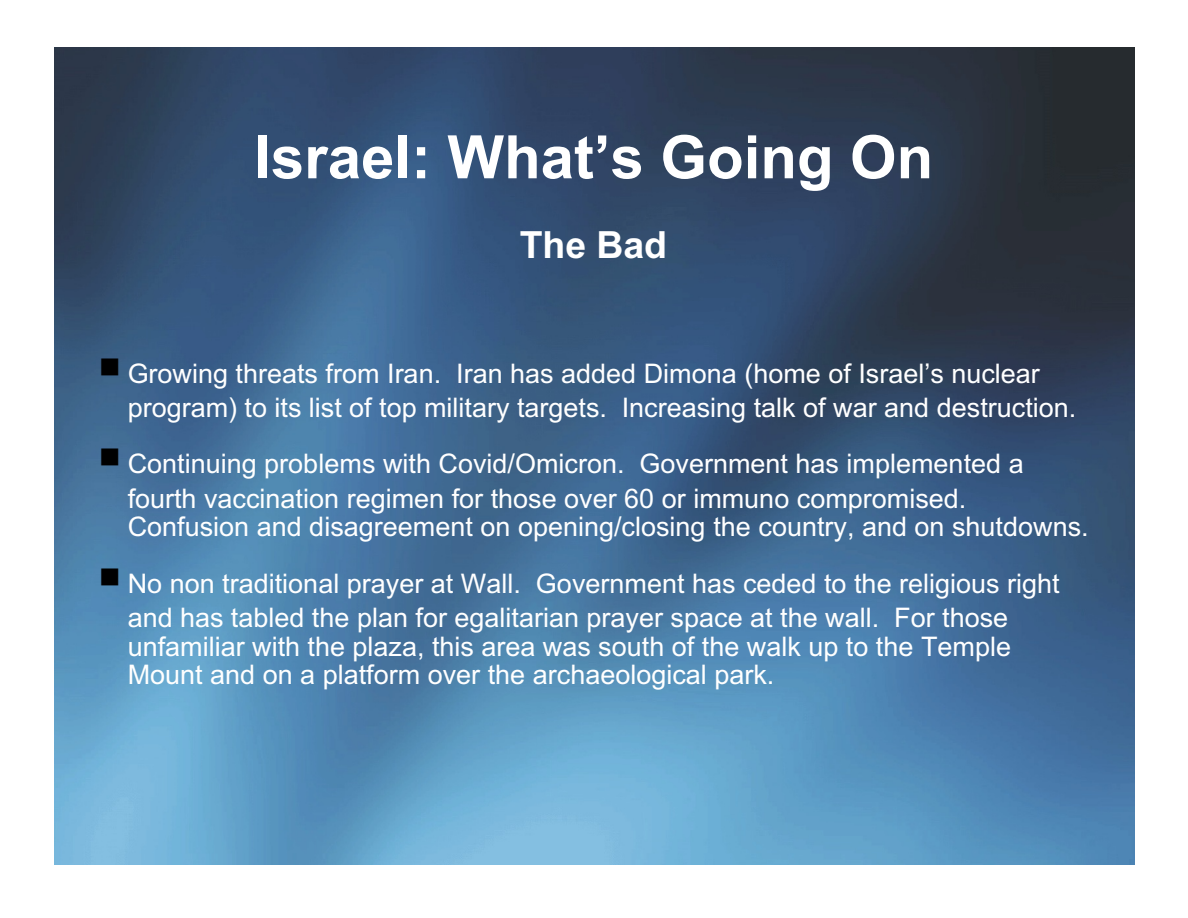
<style>
.page{position:relative;width:1188px;height:918px;background:#fff}
.page>*{position:absolute;margin:0;border:0;box-sizing:border-box;transform-origin:0 0}
.t1{font:700 60px "Arial";color:#fff}
.t2{font:700 37.5px "Arial";color:#fff}
.t3{font:27px/34.7px "Arial";color:#fff}
</style>
<div class="page">
<img style="left:54px;top:47px;width:1080px;height:817px">
<svg style="left:101px;top:358px;width:17px;height:17px"></svg>
<svg style="left:101px;top:449px;width:17px;height:17px"></svg>
<svg style="left:101px;top:568px;width:17px;height:17px"></svg>
<h1 class="t1" style="left:254px;top:135px;width:680px">Israel: What’s Going On</h1>
<h2 class="t2" style="left:520px;top:231px;width:149px">The Bad</h2>
<p class="t3" style="left:128px;top:358px;width:950px">Growing threats from Iran. Iran has added Dimona (home of Israel’s nuclear program) to its list of top military targets. Increasing talk of war and destruction.</p>
<p class="t3" style="left:128px;top:449px;width:898px">Continuing problems with Covid/Omicron. Government has implemented a fourth vaccination regimen for those over 60 or immuno compromised.</p>
<p class="t3" style="left:128px;top:501px;width:962px;line-height:56.1px">Confusion and disagreement on opening/closing the country, and on shutdowns.<br>No non traditional prayer at Wall. Government has ceded to the religious right</p>
<p class="t3" style="left:128px;top:606px;width:885px;line-height:28.5px;text-align:justify">and has tabled the plan for egalitarian prayer space at the wall. For those unfamiliar with the plaza, this area was south of the walk up to the Temple Mount and on a platform over the archaeological park.</p>
</div>
